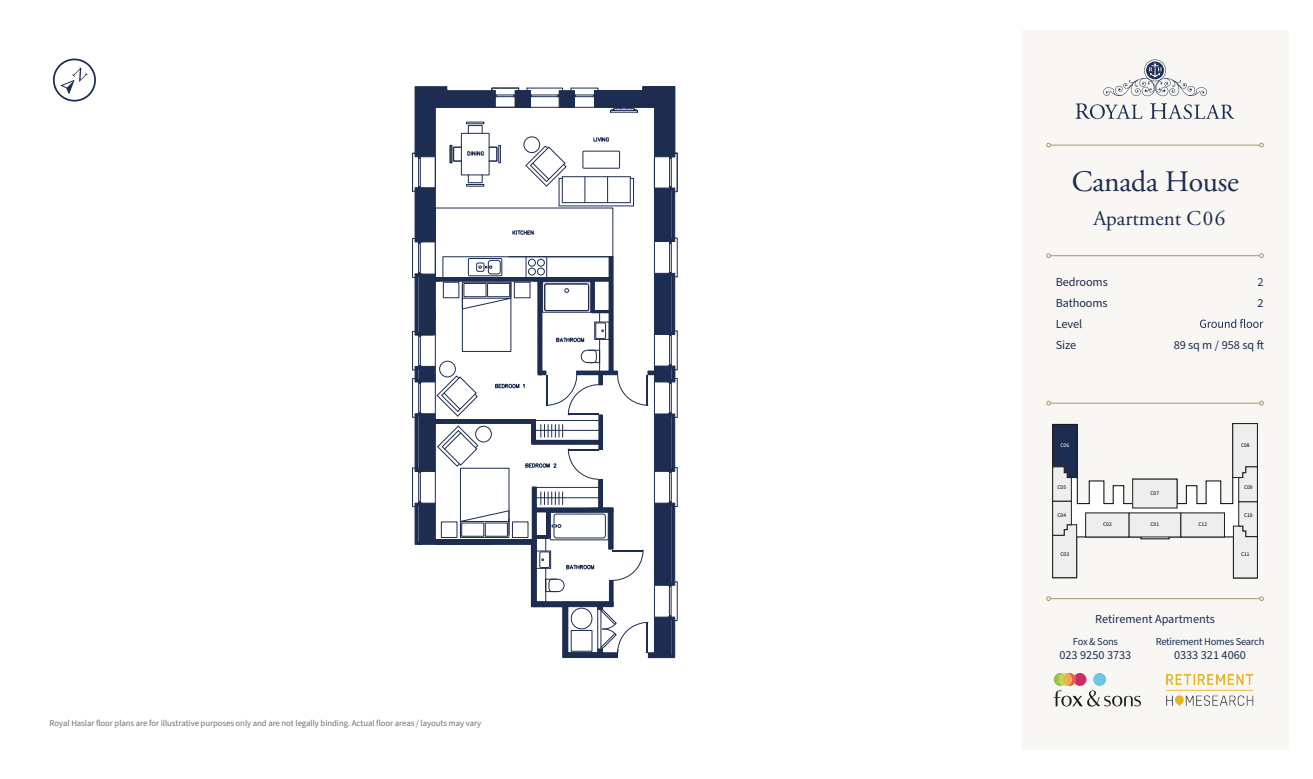
<style>
.page{position:relative;width:1313px;height:779px;background:#fff}
.page>*{position:absolute;margin:0;border:0;box-sizing:border-box;transform-origin:0 0}
.t1{font:29.75px "Adobe Garamond Pro";letter-spacing:-.01em;color:#1d2c51}
.t2{font:21px "Adobe Garamond Pro";color:#1d2c51}
.t3{font:12.25px/21px "Source Sans Pro";color:#1d2c51}
.t4{font:10.5px "Source Sans Pro";letter-spacing:-.025em;color:#1d2c51}
.t5{font:8.75px "Source Sans Pro";letter-spacing:-.01em;color:#70706f}
.t6{font:5.6px "Source Sans Pro";color:#020203}
.t7{font:5.6px "Source Sans Pro";color:#fff}
</style>
<div class="page">
<div style="left:1022px;top:30px;width:266px;height:719px;background:#f8f7f4"></div>
<svg style="left:1075px;top:103px;width:67px;height:16px"></svg>
<svg style="left:1150px;top:103px;width:84px;height:16px"></svg>
<svg style="left:1103px;top:59px;width:104px;height:37px"></svg>
<svg style="left:53px;top:58px;width:43px;height:44px"></svg>
<svg style="left:1053px;top:673px;width:88px;height:33px"></svg>
<img style="left:1166px;top:674px;width:87px;height:31px">
<hr style="left:1050px;top:145px;width:209px;height:1px;background:#a49874">
<svg style="left:1046px;top:143px;width:4px;height:4px"></svg>
<svg style="left:1259px;top:143px;width:4px;height:4px"></svg>
<hr style="left:1050px;top:255px;width:209px;height:1px;background:#a49874">
<svg style="left:1046px;top:254px;width:4px;height:4px"></svg>
<svg style="left:1259px;top:254px;width:4px;height:4px"></svg>
<hr style="left:1050px;top:598px;width:209px;height:1px;background:#a49874">
<svg style="left:1046px;top:596px;width:4px;height:5px"></svg>
<svg style="left:1259px;top:596px;width:4px;height:5px"></svg>
<hr style="left:1050px;top:403px;width:209px;height:1px;background:#a49874">
<svg style="left:1046px;top:401px;width:4px;height:4px"></svg>
<svg style="left:1259px;top:401px;width:4px;height:4px"></svg>
<hr style="left:677px;top:468px;width:1px;height:38px;background:#1d2c51">
<hr style="left:677px;top:378px;width:1px;height:39px;background:#1d2c51">
<hr style="left:677px;top:331px;width:1px;height:39px;background:#1d2c51">
<svg style="left:412px;top:86px;width:265px;height:572px"></svg>
<svg style="left:1052px;top:423px;width:205px;height:155px"></svg>
<div style="left:1085px;top:513px;width:44px;height:24px;background:#efeeef"></div>
<div style="left:1129px;top:513px;width:51px;height:24px;background:#efeeef"></div>
<div style="left:1180px;top:513px;width:44px;height:24px;background:#efeeef"></div>
<div style="left:1132px;top:479px;width:45px;height:29px;background:#efeeef"></div>
<svg style="left:1200px;top:319px;width:63px;height:9px"></svg>
<p class="t5" style="left:50px;top:717px;width:433px">Royal Haslar floor plans are for illustrative purposes only and are not legally binding. Actual floor areas / layouts may vary</p>
<h1 class="t1" style="left:1072px;top:164px;width:169px">Canada House</h1>
<h2 class="t2" style="left:1093px;top:206px;width:134px">Apartment C06</h2>
<h3 class="t3" style="left:1055px;top:272px;width:54px">Bedrooms</h3>
<h3 class="t3" style="left:1257px;top:272px;width:8px">2</h3>
<h3 class="t3" style="left:1055px;top:293px;width:53px">Bathooms</h3>
<h3 class="t3" style="left:1257px;top:293px;width:8px">2</h3>
<h3 class="t3" style="left:1055px;top:314px;width:28px">Level<br>Size</h3>
<h3 class="t3" style="left:1174px;top:335px;width:82px">89 sq m / 958 sq</h3>
<p class="t7" style="left:1060px;top:441px;width:10px">C06</p>
<p class="t6" style="left:1241px;top:441px;width:10px">C08</p>
<p class="t6" style="left:1057px;top:483px;width:10px">C05</p>
<p class="t6" style="left:1057px;top:512px;width:10px">C04</p>
<p class="t6" style="left:1150px;top:489px;width:10px">C07</p>
<p class="t6" style="left:1244px;top:483px;width:10px">C09</p>
<p class="t6" style="left:1244px;top:512px;width:10px">C10</p>
<p class="t6" style="left:1103px;top:520px;width:10px">C02</p>
<p class="t6" style="left:1150px;top:520px;width:10px">C01</p>
<p class="t6" style="left:1198px;top:520px;width:10px">C12</p>
<p class="t6" style="left:1060px;top:551px;width:10px">C03</p>
<p class="t6" style="left:1241px;top:551px;width:10px">C11</p>
<h3 class="t3" style="left:1095px;top:609px;width:121px">Retirement Apartments</h3>
<p class="t4" style="left:1155px;top:634px;width:110px">Retirement Homes Search</p>
<h3 class="t3" style="left:1174px;top:645px;width:73px">0333 321 4060</h3>
<p class="t4" style="left:1073px;top:634px;width:47px">Fox &amp; Sons</p>
<h3 class="t3" style="left:1059px;top:645px;width:73px">023 9250 3733</h3>
</div>
